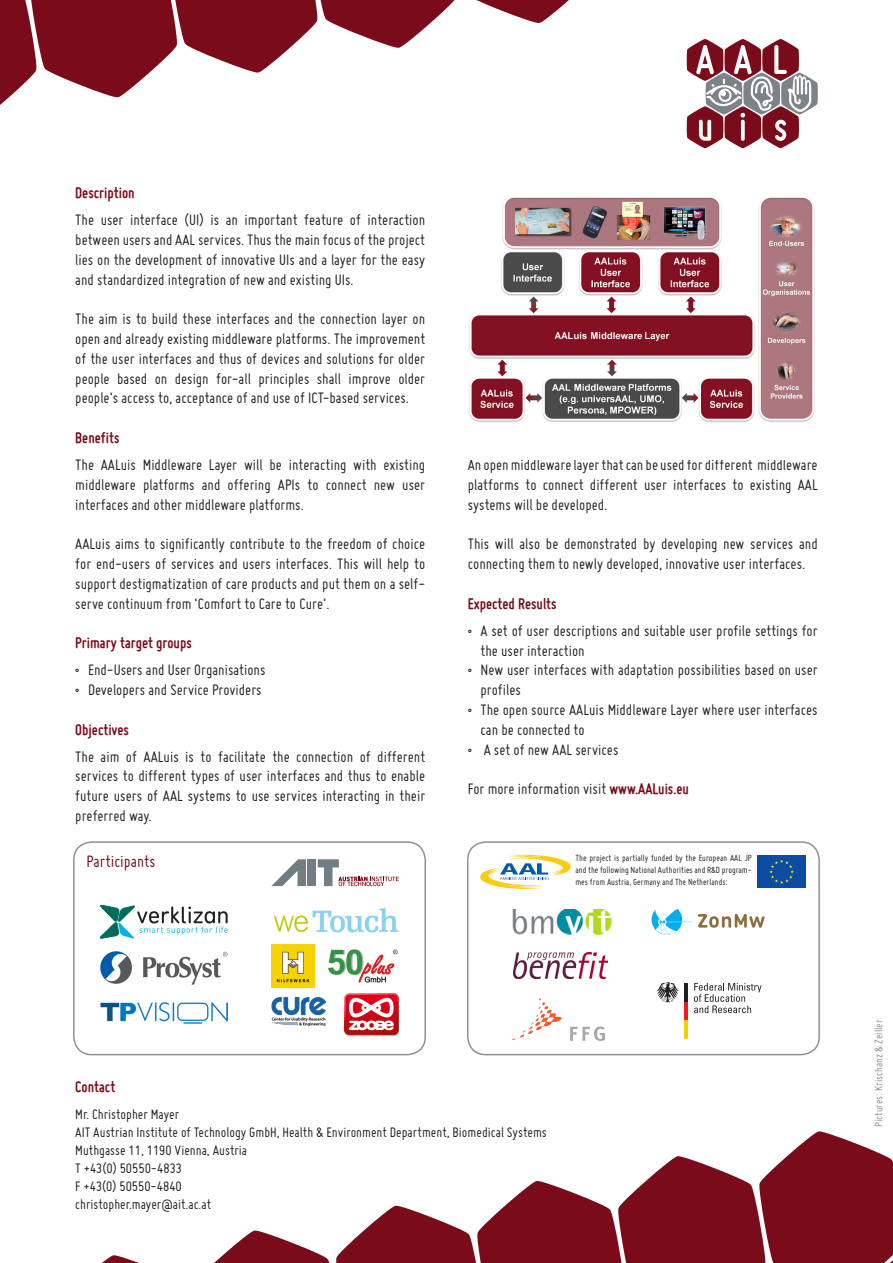
<style>
.page{position:relative;width:893px;height:1263px;background:#fff}
.page>*{position:absolute;margin:0;border:0;box-sizing:border-box;transform-origin:0 0}
.t1{font:18px "Miso";color:#780a1a}
.t2{font:16.5px/19.8px "Miso";color:#231f20;text-align:justify}
.t3{font:700 16.5px "Miso";color:#790a19}
.t4{font:700 16.5px "Miso";color:#790b1a}
.t5{font:700 16.5px "Miso";color:#750e16}
.t6{font:15px "Miso";color:#231f20}
.t7{font:12px "Miso";color:#929090}
.t8{font:9.75px/11.7px "Miso";color:#231f20;text-align:justify}
.s1{font-weight:700;color:#790b1a}
</style>
<div class="page">
<img style="left:271px;top:998px;width:54px;height:29px">
<svg style="left:100px;top:905px;width:128px;height:33px"></svg>
<svg style="left:0;top:0;width:569px;height:105px"></svg>
<svg style="left:102px;top:1131px;width:791px;height:132px"></svg>
<img style="left:469px;top:197px;width:346px;height:225px">
<svg style="left:687px;top:39px;width:131px;height:109px"></svg>
<div style="left:73px;top:841px;width:353px;height:214px;border:2px solid #929090;border-radius:18px"></div>
<div style="left:467px;top:841px;width:353px;height:214px;border:2px solid #929090;border-radius:18px"></div>
<img style="left:329px;top:949px;width:69px;height:34px">
<img style="left:271px;top:945px;width:43px;height:42px">
<img style="left:100px;top:951px;width:128px;height:33px">
<svg style="left:318px;top:859px;width:81px;height:27px"></svg>
<div style="left:308px;top:859px;width:8px;height:27px;background:#717d83"></div>
<svg style="left:271px;top:859px;width:35px;height:27px"></svg>
<img style="left:100px;top:1002px;width:128px;height:22px">
<svg style="left:698px;top:914px;width:66px;height:14px"></svg>
<svg style="left:652px;top:909px;width:40px;height:25px"></svg>
<svg style="left:480px;top:855px;width:91px;height:34px"></svg>
<img style="left:513px;top:953px;width:94px;height:25px">
<img style="left:512px;top:909px;width:101px;height:25px">
<svg style="left:570px;top:1026px;width:35px;height:15px"></svg>
<svg style="left:512px;top:998px;width:50px;height:42px"></svg>
<svg style="left:757px;top:855px;width:49px;height:33px"></svg>
<div style="left:758px;top:856px;width:48px;height:32px;background:#0d4da1"></div>
<svg style="left:769px;top:860px;width:25px;height:24px"></svg>
<hr style="left:684px;top:1002px;width:4px;height:18px;background:#ee1d23">
<hr style="left:684px;top:1020px;width:4px;height:19px;background:#f4cf02">
<hr style="left:684px;top:983px;width:4px;height:19px;background:#231f20">
<svg style="left:657px;top:982px;width:22px;height:20px"></svg>
<svg style="left:694px;top:983px;width:68px;height:30px"></svg>
<img style="left:344px;top:994px;width:55px;height:42px">
<img style="left:273px;top:908px;width:126px;height:25px">
<p class="t3" style="left:75px;top:184px;width:61px">Description</p>
<p class="t2" style="left:75px;top:210px;width:351px">The user interface (UI) is an important feature of interaction between users and AAL services. Thus the main focus of the project lies on the development of innovative UIs and a layer for the easy and standardized integration of new and existing UIs.</p>
<p class="t2" style="left:75px;top:309px;width:351px">The aim is to build these interfaces and the connection layer on open and already existing middleware platforms. The improvement of the user interfaces and thus of devices and solutions for older people based on design for-all principles shall improve older people‘s access to, acceptance of and use of ICT-based services.</p>
<p class="t3" style="left:75px;top:428px;width:46px">Benefits</p>
<p class="t2" style="left:75px;top:455px;width:351px">The AALuis Middleware Layer will be interacting with existing middleware platforms and offering APIs to connect new user interfaces and other middleware platforms.</p>
<p class="t2" style="left:75px;top:534px;width:351px">AALuis aims to significantly contribute to the freedom of choice for end-users of services and users interfaces. This will help to support destigmatization of care products and put them on a self&shy;serve continuum from ‘Comfort to Care to Cure’.</p>
<p class="t4" style="left:75px;top:634px;width:118px">Primary target groups</p>
<p class="t2" style="left:75px;top:660px;width:192px">• End-Users and User Organisations</p>
<p class="t2" style="left:75px;top:680px;width:188px">• Developers and Service Providers</p>
<p class="t3" style="left:75px;top:720px;width:55px">Objectives</p>
<p class="t2" style="left:75px;top:746px;width:351px">The aim of AALuis is to facilitate the connection of different services to different types of user interfaces and thus to enable future users of AAL systems to use services interacting in their preferred way.</p>
<p class="t2" style="left:468px;top:455px;width:351px">Anopenmiddlewarelayerthatcanbeusedfordifferent middleware platforms to connect different user interfaces to existing AAL systems will be developed.</p>
<p class="t2" style="left:468px;top:534px;width:351px">This will also be demonstrated by developing new services and connecting them to newly developed, innovative user interfaces.</p>
<p class="t5" style="left:468px;top:594px;width:90px">Expected Results</p>
<p class="t2" style="left:480px;top:620px;width:339px;text-indent:-13px">• A set of user descriptions and suitable user profile settings for the user interaction</p>
<p class="t2" style="left:480px;top:660px;width:339px;text-indent:-13px">• New user interfaces with adaptation possibilities based on user profiles</p>
<p class="t2" style="left:480px;top:699px;width:339px;text-indent:-13px">• The open source AALuis Middleware Layer where user interfaces can be connected to</p>
<p class="t2" style="left:468px;top:739px;width:152px">• A set of new AAL services</p>
<p class="t2" style="left:468px;top:779px;width:223px">For more information visit <span class="s1">www.AALuis.eu</span></p>
<p class="t1" style="left:87px;top:851px;width:70px">Participants</p>
<p class="t8" style="left:575px;top:852px;width:178px">The project is partially funded by the European AAL JP and the following National Authorities and R&amp;D program&shy;mes from Austria, Germany and The Netherlands:</p>
<p class="t3" style="left:75px;top:1077px;width:42px">Contact</p>
<p class="t6" style="left:75px;top:1106px;width:105px">Mr. Christopher Mayer</p>
<p class="t6" style="left:75px;top:1124px;width:473px">AIT Austrian Institute of Technology GmbH, Health &amp; Environment Department, Biomedical Systems</p>
<p class="t6" style="left:75px;top:1142px;width:173px">Muthgasse 11, 1190 Vienna, Austria</p>
<p class="t6" style="left:75px;top:1160px;width:108px">T +43(0) 50550-4833</p>
<p class="t6" style="left:75px;top:1178px;width:108px">F +43(0) 50550-4840</p>
<p class="t6" style="left:75px;top:1196px;width:137px">christopher.mayer@ait.ac.at</p>
<p class="t7" style="left:872px;top:1127px;width:109px;rotate:-90deg">Pictures: Krischanz &amp; Zeiller</p>
</div>
